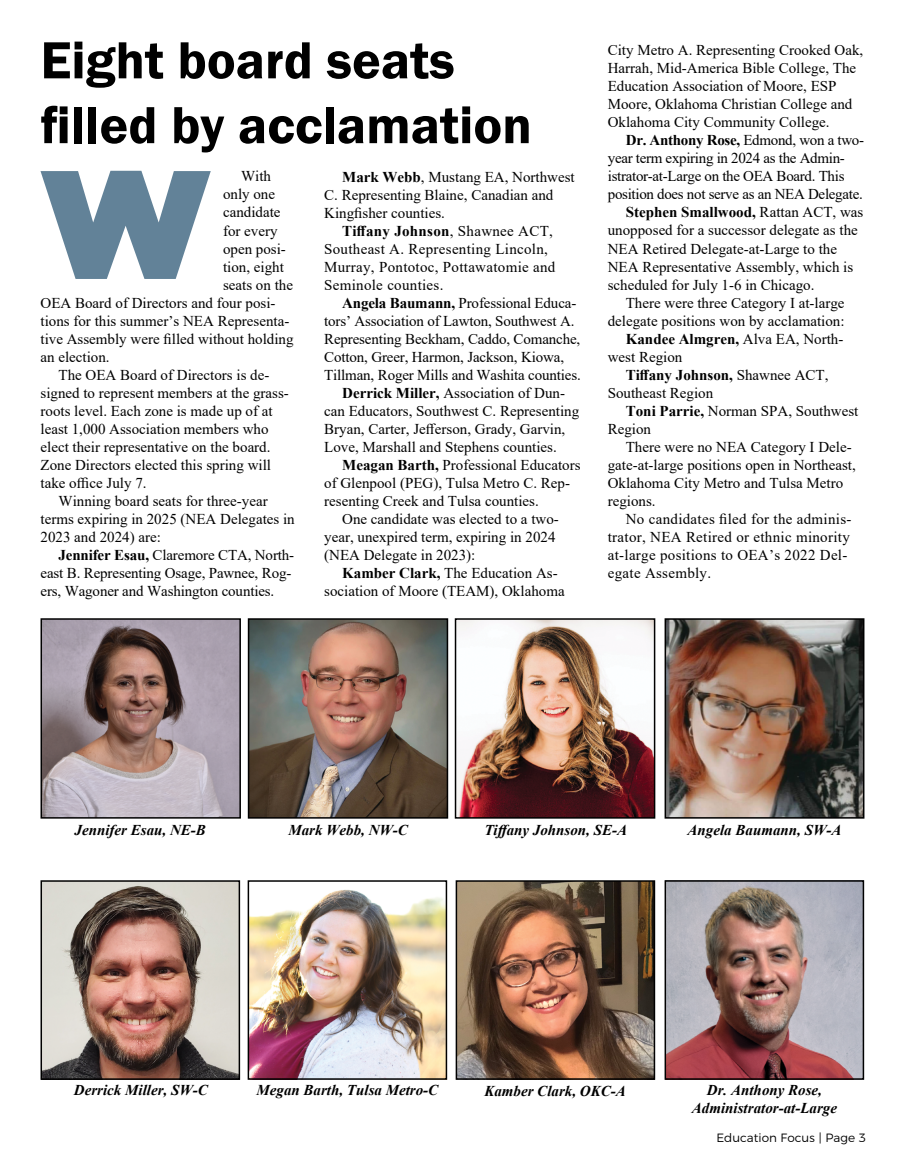
<style>
.page{position:relative;width:905px;height:1175px;background:#fff}
.page>*{position:absolute;margin:0;border:0;box-sizing:border-box;transform-origin:0 0}
.t1{font:900 153px "Gotham";color:#628298}
.t2{font:600 54px/64.8px "Franklin Gothic";color:#000}
.t3{font:15px/18px "Times New Roman";color:#000}
.t4{font:15px/18px "Times New Roman";letter-spacing:.02em;color:#000}
.t5{font:italic 700 15px/18px "Times New Roman";color:#000;text-align:center}
.t6{font:15px "Times New Roman";letter-spacing:-.02em;color:#000}
.t7{font:700 15px "Times New Roman";color:#000}
.t8{font:700 15px "Times New Roman";letter-spacing:-.02em;color:#000}
.t9{font:300 12px "Montserrat";color:#000}
.s1{font-weight:700}
.s2{font-weight:400}
.s3{font-family:"Gotham";font-weight:400}
</style>
<div class="page">
<img style="left:667px;top:621px;width:194px;height:194px">
<div style="left:664px;top:618px;width:200px;height:200px;border:2px solid #000"></div>
<img style="left:43px;top:883px;width:194px;height:193px">
<div style="left:40px;top:880px;width:200px;height:199px;border:2px solid #000"></div>
<img style="left:458px;top:883px;width:194px;height:193px">
<div style="left:455px;top:880px;width:200px;height:199px;border:2px solid #000"></div>
<img style="left:251px;top:621px;width:194px;height:194px">
<div style="left:248px;top:618px;width:200px;height:200px;border:2px solid #000"></div>
<img style="left:250px;top:890px;width:195px;height:187px">
<div style="left:248px;top:880px;width:199px;height:199px;border:1px solid #000"></div>
<img style="left:458px;top:621px;width:194px;height:194px">
<div style="left:455px;top:618px;width:200px;height:200px;border:2px solid #000"></div>
<img style="left:667px;top:883px;width:194px;height:193px">
<div style="left:664px;top:880px;width:200px;height:199px;border:2px solid #000"></div>
<img style="left:43px;top:621px;width:195px;height:194px">
<div style="left:40px;top:618px;width:201px;height:200px;border:2px solid #000"></div>
<h2 class="t2" style="left:40px;top:29px;width:493px">Eight board seats filled by acclamation</h2>
<p class="t3" style="left:324px;top:167px;width:252px;text-indent:18px"><span class="s1">Mark Webb</span>, Mustang EA, Northwest<br>C. Representing Blaine, Canadian and<br>Kingfisher counties.</p>
<p class="t4" style="left:324px;top:221px;width:233px;text-indent:18px"><span class="s1">Tiffany Johnson</span>, Shawnee ACT,<br>Southeast A. Representing Lincoln,<br>Murray, Pontotoc, Pottawatomie and<br>Seminole counties.</p>
<p class="t3" style="left:342px;top:293px;width:236px"><span class="s1">Angela Baumann,</span> Professional Educa-</p>
<p class="t3" style="left:324px;top:311px;width:252px">tors’ Association of Lawton, Southwest A.</p>
<p class="t3" style="left:324px;top:329px;width:258px">Representing Beckham, Caddo, Comanche,</p>
<p class="t3" style="left:324px;top:347px;width:241px">Cotton, Greer, Harmon, Jackson, Kiowa,</p>
<p class="t3" style="left:324px;top:365px;width:258px">Tillman, Roger Mills and Washita counties.</p>
<p class="t3" style="left:342px;top:383px;width:224px"><span class="s1">Derrick Miller,</span> Association of Dun-</p>
<p class="t3" style="left:324px;top:401px;width:256px">can Educators, Southwest C. Representing</p>
<p class="t3" style="left:324px;top:419px;width:243px">Bryan, Carter, Jefferson, Grady, Garvin,</p>
<p class="t3" style="left:324px;top:437px;width:234px">Love, Marshall and Stephens counties.</p>
<p class="t3" style="left:342px;top:455px;width:240px"><span class="s1">Meagan Barth,</span> Professional Educators</p>
<p class="t3" style="left:324px;top:473px;width:247px">of Glenpool (PEG), Tulsa Metro C. Rep-</p>
<p class="t3" style="left:324px;top:491px;width:216px">resenting Creek and Tulsa counties.</p>
<p class="t3" style="left:342px;top:509px;width:218px">One candidate was elected to a two-</p>
<p class="t3" style="left:324px;top:527px;width:233px">year, unexpired term, expiring in 2024</p>
<p class="t3" style="left:324px;top:545px;width:153px">(NEA Delegate in 2023):</p>
<p class="t3" style="left:342px;top:563px;width:217px"><span class="s1">Kamber Clark,</span> The Education As-</p>
<p class="t3" style="left:324px;top:581px;width:242px">sociation of Moore (TEAM), Oklahoma</p>
<h1 class="t1" style="left:40px;top:114px;width:172px">W</h1>
<p class="t3" style="left:241px;top:167px;width:31px">With</p>
<p class="t3" style="left:223px;top:185px;width:54px">only one</p>
<p class="t3" style="left:223px;top:203px;width:59px">candidate</p>
<p class="t3" style="left:223px;top:221px;width:56px">for every</p>
<p class="t3" style="left:223px;top:239px;width:64px">open posi-</p>
<p class="t3" style="left:223px;top:257px;width:62px">tion, eight</p>
<p class="t3" style="left:223px;top:275px;width:71px">seats on the</p>
<p class="t3" style="left:41px;top:293px;width:236px">OEA Board of Directors and four posi-</p>
<p class="t3" style="left:41px;top:311px;width:250px">tions for this summer’s NEA Representa-</p>
<p class="t3" style="left:41px;top:329px;width:254px">tive Assembly were filled without holding</p>
<p class="t3" style="left:41px;top:347px;width:71px">an election.</p>
<p class="t3" style="left:59px;top:365px;width:212px">The OEA Board of Directors is de-</p>
<p class="t3" style="left:41px;top:383px;width:250px">signed to represent members at the grass-</p>
<p class="t3" style="left:41px;top:401px;width:234px">roots level. Each zone is made up of at</p>
<p class="t3" style="left:41px;top:419px;width:229px">least 1,000 Association members who</p>
<p class="t3" style="left:41px;top:437px;width:231px">elect their representative on the board.</p>
<p class="t3" style="left:41px;top:455px;width:232px">Zone Directors elected this spring will</p>
<p class="t3" style="left:41px;top:473px;width:108px">take office July 7.</p>
<p class="t3" style="left:59px;top:491px;width:211px">Winning board seats for three-year</p>
<p class="t3" style="left:41px;top:509px;width:256px">terms expiring in 2025 (NEA Delegates in</p>
<p class="t3" style="left:41px;top:527px;width:122px">2023 and 2024) are:</p>
<p class="t3" style="left:59px;top:545px;width:237px"><span class="s1">Jennifer Esau,</span> Claremore CTA, North-</p>
<p class="t3" style="left:41px;top:563px;width:252px">east B. Representing Osage, Pawnee, Rog-</p>
<p class="t3" style="left:41px;top:581px;width:235px">ers, Wagoner and Washington counties.</p>
<p class="t3" style="left:607px;top:41px;width:257px">City Metro A. Representing Crooked Oak, Harrah, Mid-America Bible College, The Education Association of Moore, ESP Moore, Oklahoma Christian College and Oklahoma City Community College.</p>
<p class="t8" style="left:625px;top:130px;width:240px">Dr. Anthony Rose, <span class="s2">Edmond, won a two-</span></p>
<p class="t6" style="left:607px;top:148px;width:239px">year term expiring in 2024 as the Admin-</p>
<p class="t6" style="left:607px;top:166px;width:238px">istrator-at-Large on the OEA Board. This</p>
<p class="t6" style="left:607px;top:184px;width:256px">position does not serve as an NEA Delegate.</p>
<p class="t7" style="left:625px;top:202px;width:239px">Stephen Smallwood, <span class="s2">Rattan ACT, was</span></p>
<p class="t3" style="left:607px;top:221px;width:251px">unopposed for a successor delegate as the</p>
<p class="t3" style="left:607px;top:239px;width:231px">NEA Retired Delegate-at-Large to the</p>
<p class="t3" style="left:607px;top:257px;width:247px">NEA Representative Assembly, which is</p>
<p class="t3" style="left:607px;top:275px;width:208px">scheduled for July 1-6 in Chicago.</p>
<p class="t3" style="left:625px;top:293px;width:220px">There were three Category I at-large</p>
<p class="t3" style="left:607px;top:311px;width:238px">delegate positions won by acclamation:</p>
<p class="t7" style="left:625px;top:328px;width:219px">Kandee Almgren, <span class="s2">Alva EA, North-</span></p>
<p class="t3" style="left:607px;top:347px;width:76px">west Region</p>
<p class="t7" style="left:625px;top:364px;width:204px">Tiffany Johnson, <span class="s2">Shawnee ACT,</span></p>
<p class="t3" style="left:607px;top:383px;width:107px">Southeast Region</p>
<p class="t3" style="left:625px;top:401px;width:234px"><span class="s1">Toni Parrie,</span> Norman SPA, Southwest</p>
<p class="t3" style="left:607px;top:419px;width:45px">Region</p>
<p class="t3" style="left:625px;top:437px;width:227px">There were no NEA Category I Dele-</p>
<p class="t3" style="left:607px;top:455px;width:249px">gate-at-large positions open in Northeast,</p>
<p class="t3" style="left:607px;top:473px;width:237px">Oklahoma City Metro and Tulsa Metro</p>
<p class="t3" style="left:607px;top:491px;width:49px">regions.</p>
<p class="t4" style="left:625px;top:509px;width:227px">No candidates filed for the adminis-</p>
<p class="t4" style="left:607px;top:527px;width:243px">trator, NEA Retired or ethnic minority</p>
<p class="t4" style="left:607px;top:545px;width:241px">at-large positions to OEA’s 2022 Del-</p>
<p class="t4" style="left:607px;top:563px;width:105px">egate Assembly.</p>
<p class="t5" style="left:75px;top:821px;width:133px">Jennifer Esau, NE-B</p>
<p class="t5" style="left:687px;top:821px;width:155px">Angela Baumann, SW-A</p>
<p class="t5" style="left:288px;top:821px;width:121px">Mark Webb, NW-C</p>
<p class="t5" style="left:484px;top:821px;width:144px">Tiffany Johnson, SE-A</p>
<p class="t5" style="left:74px;top:1080px;width:135px">Derrick Miller, SW-C</p>
<p class="t5" style="left:256px;top:1080px;width:183px">Megan Barth, Tulsa Metro-C</p>
<p class="t5" style="left:484px;top:1081px;width:143px">Kamber Clark, OKC-A</p>
<p class="t5" style="left:692px;top:1080px;width:147px">Dr. Anthony Rose,<br>Administrator-at-Large</p>
<p class="t9" style="left:716px;top:1127px;width:151px">Education Focus <span class="s3">|</span> Page 3</p>
</div>
